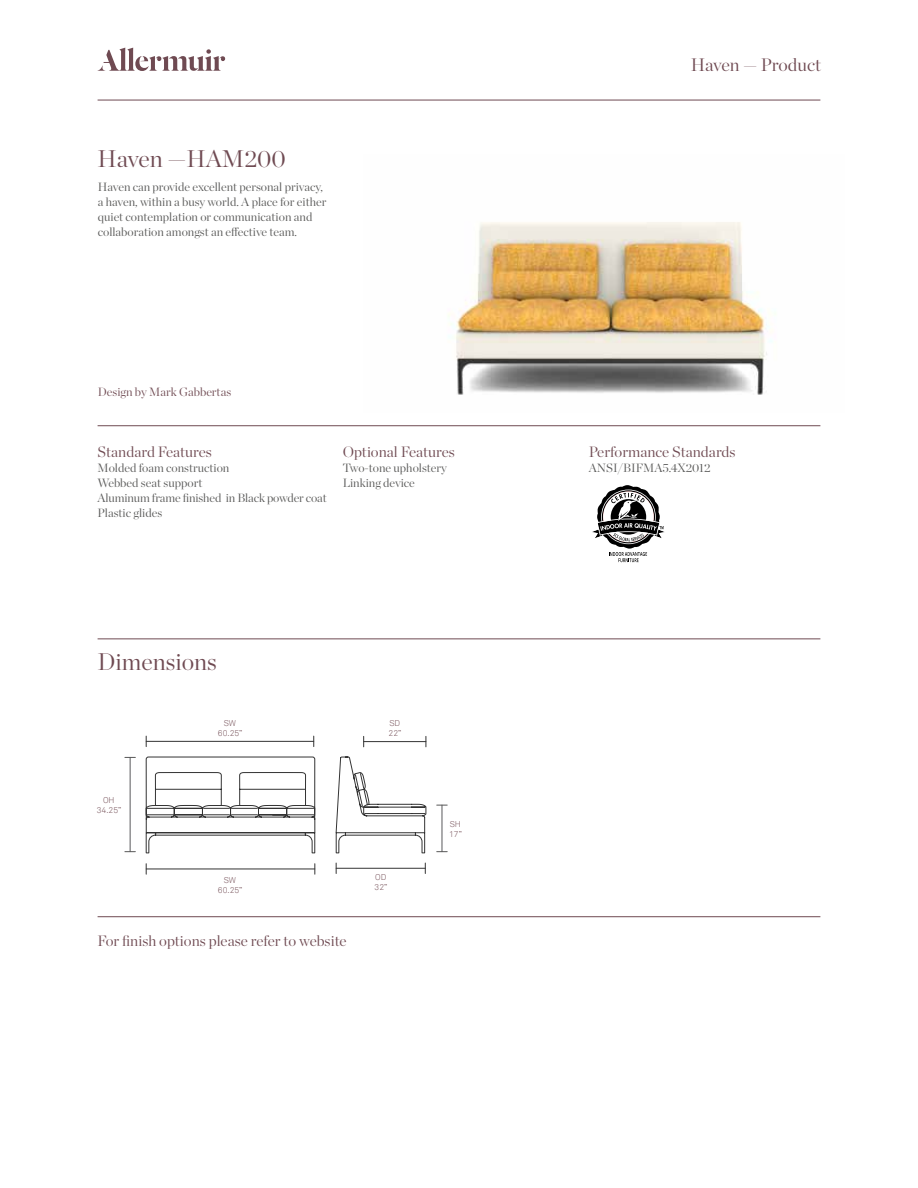
<style>
.page{position:relative;width:918px;height:1188px;background:#fff}
.page>*{position:absolute;margin:0;border:0;box-sizing:border-box;transform-origin:0 0}
.t1{font:300 24px "Chronicle Display";color:#6f4a52}
.t2{font:300 18px "Chronicle Display";color:#6f4a52}
.t3{font:300 15px "Chronicle Display";color:#6f4a52}
.t4{font:300 12px/15px "Chronicle Display";color:#575756}
.t5{font:300 12px "Chronicle Display";color:#6f4a52}
.t6{font:300 10.5px "Chronicle Display";color:#704a52}
.t7{font:300 8.4px/10.1px "Akkurat";color:#704a52}
</style>
<div class="page">
<svg style="left:98px;top:48px;width:127px;height:23px"></svg>
<hr style="left:98px;top:100px;width:722px;height:1px;background:#6f4a52">
<hr style="left:98px;top:425px;width:722px;height:1px;background:#6f4a52">
<img style="left:448px;top:222px;width:324px;height:173px">
<hr style="left:98px;top:639px;width:722px;height:1px;background:#6f4a52">
<hr style="left:98px;top:916px;width:722px;height:1px;background:#6f4a52">
<svg style="left:146px;top:757px;width:169px;height:96px"></svg>
<svg style="left:336px;top:757px;width:90px;height:96px"></svg>
<hr style="left:146px;top:869px;width:169px;height:1px;background:#333">
<hr style="left:146px;top:741px;width:168px;height:1px;background:#333">
<hr style="left:364px;top:741px;width:62px;height:1px;background:#333">
<hr style="left:336px;top:868px;width:89px;height:1px;background:#333">
<hr style="left:130px;top:757px;width:1px;height:95px;background:#59595c">
<hr style="left:442px;top:805px;width:1px;height:47px;background:#59595c">
<svg style="left:592px;top:485px;width:73px;height:77px"></svg>
<h1 class="t1" style="left:98px;top:141px;width:190px">Haven —HAM200</h1>
<p class="t4" style="left:98px;top:178px;width:230px">Haven can provide excellent personal privacy, a haven, within a busy world. A place for either quiet contemplation or communication and collaboration amongst an effective team.</p>
<p class="t5" style="left:98px;top:383px;width:135px">Design by Mark Gabbertas</p>
<p class="t3" style="left:98px;top:441px;width:116px">Standard Features</p>
<p class="t4" style="left:98px;top:460px;width:231px">Molded foam construction<br>Webbed seat support<br>Aluminum frame finished in Black powder coat<br>Plastic glides</p>
<p class="t7" style="left:224px;top:467px;width:14px">SW</p>
<p class="t3" style="left:343px;top:441px;width:114px">Optional Features</p>
<p class="t4" style="left:343px;top:460px;width:105px">Two-tone upholstery<br>Linking device</p>
<p class="t7" style="left:344px;top:467px;width:14px">SD<br>22”</p>
<h1 class="t1" style="left:98px;top:643px;width:121px">Dimensions</h1>
<p class="t6" style="left:95px;top:658px;width:45px">HAM200</p>
<p class="t7" style="left:97px;top:795px;width:26px;text-align:center">OH<br>34.25”</p>
<p class="t7" style="left:218px;top:718px;width:26px;text-align:center">SW<br>60.25”</p>
<p class="t7" style="left:218px;top:875px;width:26px;text-align:center">SW<br>60.25”</p>
<p class="t7" style="left:389px;top:718px;width:14px">SD<br>22”</p>
<p class="t7" style="left:375px;top:872px;width:14px">OD<br>32”</p>
<p class="t7" style="left:449px;top:819px;width:14px">SH<br>17”</p>
<p class="t3" style="left:97px;top:929px;width:251px">For finish options please refer to website</p>
<p class="t7" style="left:225px;top:934px;width:14px">SW</p>
<h2 class="t2" style="left:691px;top:51px;width:132px">Haven — Product</h2>
<p class="t3" style="left:589px;top:441px;width:148px">Performance Standards</p>
<p class="t4" style="left:589px;top:460px;width:123px">ANSI/BIFMA5.4X2012</p>
</div>
